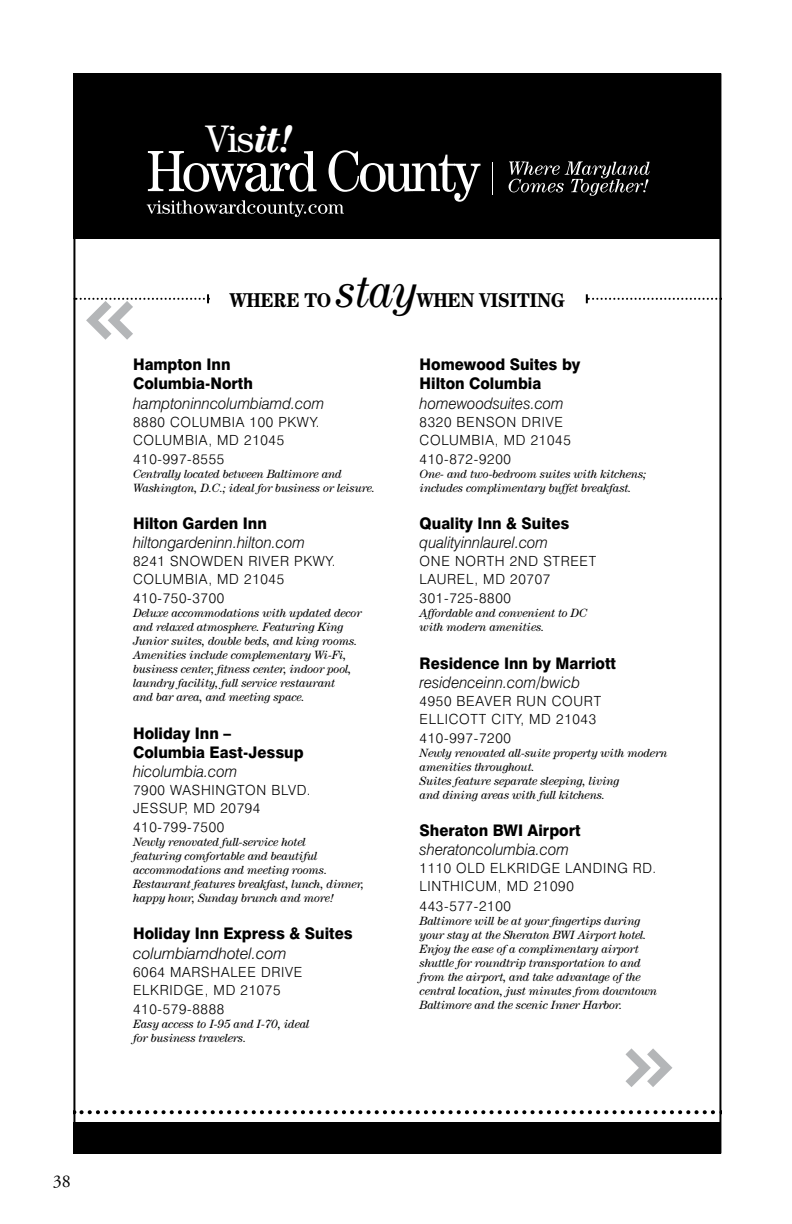
<style>
.page{position:relative;width:792px;height:1224px;background:#fff}
.page>*{position:absolute;margin:0;border:0;box-sizing:border-box;transform-origin:0 0}
.t1{font:italic 48px "Century";color:#000;scale:.93 1}
.t2{font:38.4px "Century";color:#fff}
.t3{font:700 20px "Century";letter-spacing:-.02em;color:#000;scale:.93 1}
.t4{font:18px "Adobe Garamond Pro";color:#000}
.t5{font:800 16px/19.2px "Swiss 721 BT";color:#000;scale:.95 1}
.t6{font:italic 300 16px "Swiss 721 BT";color:#000;scale:.95 1}
.t7{font:italic 300 16px "Swiss 721 BT";color:#000}
.t8{font:300 14px/18.6px "Swiss 721 BT";letter-spacing:.05em;color:#000}
.t9{font:italic 12px/14px "Century";letter-spacing:-.02em;color:#000}
.s1{font-weight:700;font-style:italic;font-size:38.6px}
</style>
<div class="page">
<div style="left:73px;top:73px;width:648px;height:166px;background:#000"></div>
<svg style="left:509px;top:161px;width:141px;height:35px"></svg>
<hr style="left:492px;top:163px;width:1px;height:32px;background:#fff">
<svg style="left:147px;top:150px;width:334px;height:67px"></svg>
<svg style="left:586px;top:294px;width:132px;height:9px"></svg>
<div style="left:73px;top:1122px;width:648px;height:31px;background:#000"></div>
<svg style="left:81px;top:1110px;width:641px;height:4px"></svg>
<svg style="left:76px;top:294px;width:133px;height:46px"></svg>
<svg style="left:626px;top:1048px;width:46px;height:39px"></svg>
<h3 class="t4" style="left:53px;top:1170px;width:19px">38</h3>
<h2 class="t2" style="left:205px;top:116px;width:90px">Vis<span class="s1">it!</span></h2>
<h1 class="t1" style="left:336px;top:263px;width:89px">stay</h1>
<h3 class="t3" style="left:230px;top:288px;width:111px">WHERE TO</h3>
<h3 class="t3" style="left:417px;top:288px;width:161px">WHEN VISITING</h3>
<h3 class="t5" style="left:133px;top:355px;width:128px">Hampton Inn<br>Columbia-North</h3>
<h3 class="t6" style="left:133px;top:393px;width:203px">hamptoninncolumbiamd.com</h3>
<p class="t8" style="left:133px;top:412px;width:188px">8880 COLUMBIA 100 PKWY.<br>COLUMBIA, MD 21045<br>410-997-8555</p>
<p class="t9" style="left:133px;top:467px;width:244px">Centrally located between Baltimore and<br>Washington, D.C.; ideal for business or leisure.</p>
<h3 class="t5" style="left:133px;top:514px;width:142px">Hilton Garden Inn</h3>
<h3 class="t6" style="left:133px;top:533px;width:182px">hiltongardeninn.hilton.com</h3>
<p class="t8" style="left:133px;top:552px;width:204px">8241 SNOWDEN RIVER PKWY.<br>COLUMBIA, MD 21045<br>410-750-3700</p>
<p class="t9" style="left:133px;top:606px;width:230px">Deluxe accommodations with updated decor and relaxed atmosphere. Featuring King Junior suites, double beds, and king rooms.<br>Amenities include complementary Wi-Fi, business center, fitness center, indoor pool, laundry facility, full service restaurant<br>and bar area, and meeting space.</p>
<h3 class="t5" style="left:133px;top:723px;width:181px">Holiday Inn –<br>Columbia East-Jessup</h3>
<h3 class="t6" style="left:133px;top:762px;width:111px">hicolumbia.com</h3>
<p class="t8" style="left:133px;top:781px;width:179px">7900 WASHINGTON BLVD.<br>JESSUP, MD 20794<br>410-799-7500</p>
<p class="t9" style="left:133px;top:835px;width:233px">Newly renovated full-service hotel<br>featuring comfortable and beautiful accommodations and meeting rooms.<br>Restaurant features breakfast, lunch, dinner, happy hour, Sunday brunch and more!</p>
<h3 class="t5" style="left:133px;top:924px;width:233px">Holiday Inn Express &amp; Suites</h3>
<h3 class="t7" style="left:133px;top:943px;width:155px">columbiamdhotel.com</h3>
<p class="t8" style="left:133px;top:962px;width:171px">6064 MARSHALEE DRIVE<br>ELKRIDGE, MD 21075<br>410-579-8888</p>
<p class="t9" style="left:133px;top:1017px;width:178px">Easy access to I-95 and I-70, ideal for business travelers.</p>
<h3 class="t5" style="left:420px;top:355px;width:171px">Homewood Suites by<br>Hilton Columbia</h3>
<h3 class="t6" style="left:420px;top:393px;width:153px">homewoodsuites.com</h3>
<p class="t8" style="left:420px;top:412px;width:153px">8320 BENSON DRIVE<br>COLUMBIA, MD 21045<br>410-872-9200</p>
<p class="t9" style="left:420px;top:467px;width:228px">One- and two-bedroom suites with kitchens; includes complimentary buffet breakfast.</p>
<h3 class="t5" style="left:420px;top:514px;width:159px">Quality Inn &amp; Suites</h3>
<h3 class="t6" style="left:420px;top:533px;width:137px">qualityinnlaurel.com</h3>
<p class="t8" style="left:420px;top:552px;width:178px">ONE NORTH 2ND STREET<br>LAUREL, MD 20707<br>301-725-8800</p>
<p class="t9" style="left:420px;top:606px;width:169px">Affordable and convenient to DC with modern amenities.</p>
<h3 class="t5" style="left:420px;top:653px;width:208px">Residence Inn by Marriott</h3>
<h3 class="t6" style="left:420px;top:672px;width:170px">residenceinn.com/bwicb</h3>
<p class="t8" style="left:420px;top:691px;width:183px">4950 BEAVER RUN COURT<br>ELLICOTT CITY, MD 21043<br>410-997-7200</p>
<p class="t9" style="left:420px;top:746px;width:249px">Newly renovated all-suite property with modern amenities throughout.<br>Suites feature separate sleeping, living<br>and dining areas with full kitchens.</p>
<h3 class="t5" style="left:420px;top:821px;width:171px">Sheraton BWI Airport</h3>
<h3 class="t6" style="left:420px;top:840px;width:159px">sheratoncolumbia.com</h3>
<p class="t8" style="left:420px;top:859px;width:238px">1110 OLD ELKRIDGE LANDING RD.<br>LINTHICUM, MD 21090<br>443-577-2100</p>
<p class="t9" style="left:420px;top:913px;width:239px">Baltimore will be at your fingertips during your stay at the Sheraton BWI Airport hotel.<br>Enjoy the ease of a complimentary airport shuttle for roundtrip transportation to and from the airport, and take advantage of the central location, just minutes from downtown Baltimore and the scenic Inner Harbor.</p>
</div>
